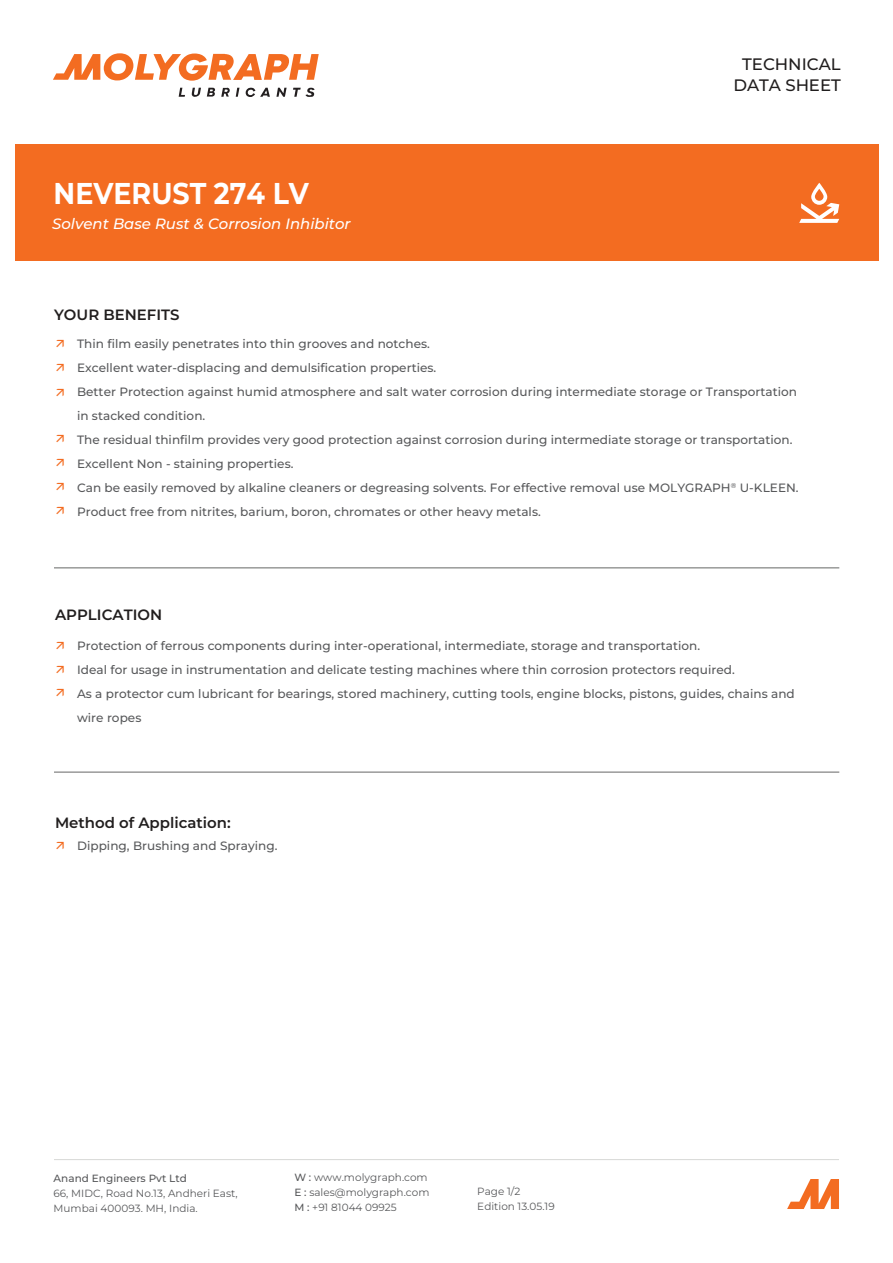
<style>
.page{position:relative;width:893px;height:1263px;background:#fff}
.page>*{position:absolute;margin:0;border:0;box-sizing:border-box;transform-origin:0 0}
.t1{font:700 30px "Montserrat";color:#fff;scale:.9 1}
.t2{font:500 16.5px/20.9px "Montserrat";color:#211e1e;text-align:center}
.t3{font:600 15px "Montserrat";color:#211e1e}
.t4{font:italic 500 15px "Montserrat";color:#fff}
.t5{font:500 12px/24px "Montserrat";letter-spacing:.005em;color:#58595b}
.t6{font:10.5px/14.7px "Montserrat";color:#58595b}
.t7{font:500 10.5px "Montserrat";color:#58595b}
.s1{font-weight:500}
</style>
<div class="page">
<div style="left:15px;top:144px;width:863px;height:117px;background:#f36c21"></div>
<svg style="left:53px;top:53px;width:266px;height:28px"></svg>
<svg style="left:179px;top:88px;width:6px;height:9px"></svg>
<svg style="left:192px;top:88px;width:9px;height:9px"></svg>
<svg style="left:207px;top:88px;width:8px;height:9px"></svg>
<svg style="left:221px;top:88px;width:9px;height:9px"></svg>
<svg style="left:236px;top:88px;width:3px;height:9px"></svg>
<svg style="left:276px;top:88px;width:11px;height:9px"></svg>
<svg style="left:293px;top:88px;width:22px;height:9px"></svg>
<svg style="left:246px;top:88px;width:24px;height:9px"></svg>
<hr style="left:54px;top:567px;width:785px;height:1px;background:#666766">
<hr style="left:54px;top:772px;width:785px;height:1px;background:#666766">
<svg style="left:787px;top:1179px;width:52px;height:30px"></svg>
<hr style="left:54px;top:1159px;width:785px;height:1px;background:#d7d8d6">
<svg style="left:799px;top:183px;width:40px;height:40px"></svg>
<h1 class="t1" style="left:54px;top:173px;width:285px">NEVERUST 274 LV</h1>
<p class="t4" style="left:52px;top:213px;width:300px">Solvent Base Rust &amp; Corrosion Inhibitor</p>
<h2 class="t2" style="left:733px;top:53px;width:109px">TECHNICAL<br>DATA SHEET</h2>
<p class="t3" style="left:54px;top:305px;width:127px">YOUR BENEFITS</p>
<p class="t5" style="left:77px;top:331px;width:723px">Thin film easily penetrates into thin grooves and notches.<br>Excellent water-displacing and demulsification properties.<br>Better Protection against humid atmosphere and salt water corrosion during intermediate storage or Transportation in stacked condition.<br>The residual thinfilm provides very good protection against corrosion during intermediate storage or transportation.<br>Excellent Non - staining properties.<br>Can be easily removed by alkaline cleaners or degreasing solvents. For effective removal use MOLYGRAPH<sup>®</sup> U-KLEEN.<br>Product free from nitrites, barium, boron, chromates or other heavy metals.</p>
<p class="t3" style="left:55px;top:605px;width:109px">APPLICATION</p>
<p class="t5" style="left:77px;top:633px;width:719px">Protection of ferrous components during inter-operational, intermediate, storage and transportation.<br>Ideal for usage in instrumentation and delicate testing machines where thin corrosion protectors required.<br>As a protector cum lubricant for bearings, stored machinery, cutting tools, engine blocks, pistons, guides, chains and wire ropes</p>
<p class="t3" style="left:55px;top:812px;width:177px">Method of Application:</p>
<p class="t5" style="left:77px;top:833px;width:202px">Dipping, Brushing and Spraying.</p>
<p class="t7" style="left:54px;top:1171px;width:135px">Anand Engineers Pvt Ltd</p>
<p class="t6" style="left:54px;top:1185px;width:186px">66, MIDC, Road No.13, Andheri East,<br>Mumbai 400093. MH, India.</p>
<p class="t6" style="left:294px;top:1170px;width:137px"><span class="s1">W :</span> www.molygraph.com<br><span class="s1">E :</span> sales@molygraph.com<br><span class="s1">M :</span> +91 81044 09925</p>
<p class="t6" style="left:477px;top:1184px;width:79px">Page 1/2<br>Edition 13.05.19</p>
</div>
